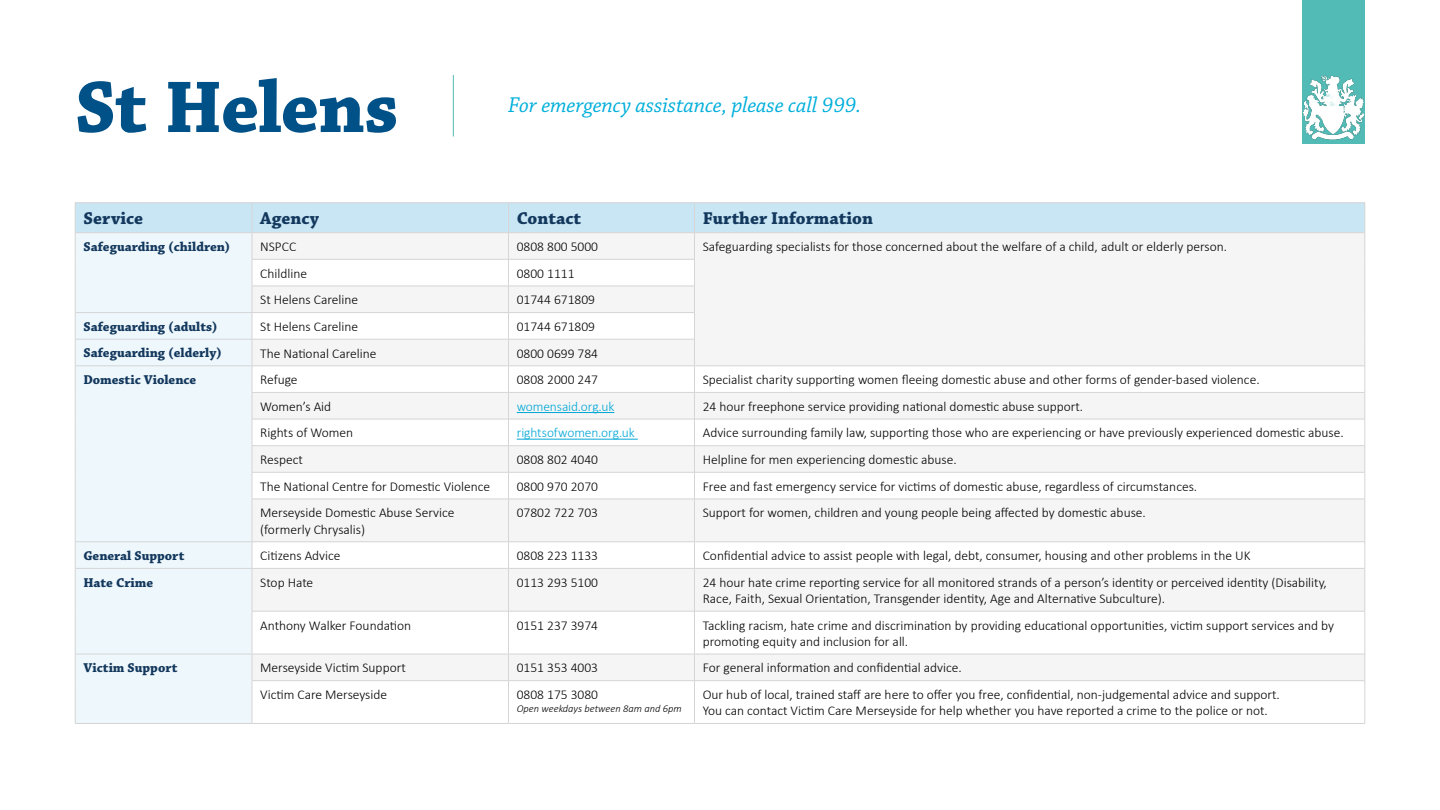
<style>
.page{position:relative;width:1440px;height:810px;background:#fff}
.page>*{position:absolute;margin:0;border:0;box-sizing:border-box;transform-origin:0 0}
.t1{font:700 77.03px "Chaparral Pro";letter-spacing:-.015em;color:#005187}
.t2{font:italic 22.5px "Chaparral Pro";letter-spacing:-.01em;color:#00afdb}
.t3{font:700 18px "Chaparral Pro";color:#13385d}
.t4{font:300 13.5px/16.2px "Calibri";color:#000}
.t5{font:700 13.5px "Chaparral Pro";color:#13385d}
.t6{font:300 13.5px "Calibri";letter-spacing:-.01em;color:#00a7d6}
.t7{font:italic 300 10.5px "Calibri";color:#000}
</style>
<div class="page">
<div style="left:76px;top:499px;width:176px;height:224px;background:#eef7fc"></div>
<svg style="left:253px;top:500px;width:1112px;height:180px;fill:#f5f5f5"></svg>
<hr style="left:75px;top:202px;width:177px;height:1px;background:#d5d5d5">
<hr style="left:252px;top:202px;width:256px;height:1px;background:#d5d5d5">
<hr style="left:508px;top:202px;width:186px;height:1px;background:#d5d5d5">
<hr style="left:694px;top:202px;width:671px;height:1px;background:#d5d5d5">
<hr style="left:1365px;top:568px;width:1px;height:43px;background:#d5d5d5">
<hr style="left:508px;top:611px;width:1px;height:43px;background:#d5d5d5">
<hr style="left:694px;top:611px;width:1px;height:43px;background:#d5d5d5">
<hr style="left:1365px;top:611px;width:1px;height:43px;background:#d5d5d5">
<svg style="left:75px;top:655px;width:1px;height:26px"></svg>
<svg style="left:252px;top:655px;width:1px;height:25px"></svg>
<svg style="left:508px;top:655px;width:1px;height:25px"></svg>
<svg style="left:694px;top:655px;width:1px;height:25px"></svg>
<svg style="left:1365px;top:654px;width:1px;height:26px"></svg>
<hr style="left:75px;top:681px;width:1px;height:42px;background:#d5d5d5">
<hr style="left:252px;top:680px;width:256px;height:1px;background:#d5d5d5">
<hr style="left:252px;top:681px;width:1px;height:42px;background:#d5d5d5">
<hr style="left:508px;top:680px;width:186px;height:1px;background:#d5d5d5">
<hr style="left:508px;top:681px;width:1px;height:42px;background:#d5d5d5">
<hr style="left:694px;top:680px;width:671px;height:1px;background:#d5d5d5">
<hr style="left:694px;top:681px;width:1px;height:42px;background:#d5d5d5">
<hr style="left:1365px;top:681px;width:1px;height:42px;background:#d5d5d5">
<hr style="left:75px;top:723px;width:177px;height:1px;background:#d5d5d5">
<hr style="left:252px;top:723px;width:256px;height:1px;background:#d5d5d5">
<hr style="left:508px;top:723px;width:186px;height:1px;background:#d5d5d5">
<hr style="left:694px;top:723px;width:671px;height:1px;background:#d5d5d5">
<hr style="left:694px;top:499px;width:671px;height:1px;background:#d5d5d5">
<hr style="left:1365px;top:499px;width:1px;height:43px;background:#d5d5d5">
<svg style="left:508px;top:542px;width:1px;height:26px"></svg>
<svg style="left:694px;top:542px;width:1px;height:26px"></svg>
<svg style="left:1365px;top:542px;width:1px;height:26px"></svg>
<hr style="left:694px;top:541px;width:671px;height:1px;background:#d5d5d5">
<hr style="left:75px;top:654px;width:177px;height:1px;background:#d5d5d5">
<hr style="left:252px;top:654px;width:256px;height:1px;background:#d5d5d5">
<hr style="left:508px;top:654px;width:186px;height:1px;background:#d5d5d5">
<hr style="left:694px;top:654px;width:671px;height:1px;background:#d5d5d5">
<hr style="left:694px;top:611px;width:671px;height:1px;background:#d5d5d5">
<hr style="left:252px;top:499px;width:256px;height:1px;background:#d5d5d5">
<hr style="left:508px;top:499px;width:186px;height:1px;background:#d5d5d5">
<hr style="left:508px;top:499px;width:1px;height:42px;background:#d5d5d5">
<hr style="left:694px;top:499px;width:1px;height:42px;background:#d5d5d5">
<hr style="left:252px;top:611px;width:256px;height:1px;background:#d5d5d5">
<hr style="left:508px;top:569px;width:1px;height:42px;background:#d5d5d5">
<hr style="left:694px;top:569px;width:1px;height:42px;background:#d5d5d5">
<hr style="left:508px;top:611px;width:186px;height:1px;background:#d5d5d5">
<hr style="left:252px;top:541px;width:256px;height:1px;background:#d5d5d5">
<hr style="left:508px;top:541px;width:186px;height:1px;background:#d5d5d5">
<svg style="left:75px;top:203px;width:1291px;height:296px"></svg>
<hr style="left:75px;top:499px;width:1px;height:43px;background:#d5d5d5">
<hr style="left:252px;top:499px;width:1px;height:42px;background:#d5d5d5">
<svg style="left:75px;top:542px;width:1px;height:26px"></svg>
<svg style="left:252px;top:542px;width:1px;height:26px"></svg>
<hr style="left:75px;top:568px;width:1px;height:43px;background:#d5d5d5">
<hr style="left:252px;top:569px;width:1px;height:42px;background:#d5d5d5">
<hr style="left:75px;top:611px;width:1px;height:43px;background:#d5d5d5">
<hr style="left:252px;top:611px;width:1px;height:43px;background:#d5d5d5">
<hr style="left:75px;top:365px;width:177px;height:1px;background:#d5d5d5">
<hr style="left:75px;top:541px;width:177px;height:1px;background:#d5d5d5">
<hr style="left:75px;top:568px;width:177px;height:1px;background:#d5d5d5">
<hr style="left:252px;top:568px;width:256px;height:1px;background:#d5d5d5">
<hr style="left:508px;top:568px;width:186px;height:1px;background:#d5d5d5">
<hr style="left:694px;top:568px;width:671px;height:1px;background:#d5d5d5">
<hr style="left:75px;top:232px;width:177px;height:1px;background:#d5d5d5">
<hr style="left:252px;top:232px;width:256px;height:1px;background:#d5d5d5">
<hr style="left:508px;top:232px;width:186px;height:1px;background:#d5d5d5">
<hr style="left:694px;top:232px;width:671px;height:1px;background:#d5d5d5">
<hr style="left:517px;top:412px;width:97px;height:1px;background:#00a7d6">
<hr style="left:517px;top:439px;width:121px;height:1px;background:#00a7d6">
<div style="left:1302px;top:0;width:63px;height:144px;background:#52bbb5"></div>
<img style="left:1303px;top:75px;width:61px;height:64px">
<hr style="left:453px;top:75px;width:1px;height:61px;background:#52bbb5">
<h1 class="t1" style="left:75px;top:62px;width:325px">St Helens</h1>
<h2 class="t2" style="left:508px;top:92px;width:355px">For emergency assistance, please call 999.</h2>
<h3 class="t3" style="left:83px;top:208px;width:61px">Service</h3>
<h3 class="t3" style="left:260px;top:208px;width:60px">Agency</h3>
<h3 class="t3" style="left:517px;top:208px;width:66px">Contact</h3>
<h3 class="t3" style="left:703px;top:208px;width:172px">Further Information</h3>
<p class="t5" style="left:83px;top:239px;width:149px">Safeguarding (children)</p>
<p class="t4" style="left:260px;top:238px;width:38px">NSPCC</p>
<p class="t4" style="left:517px;top:238px;width:83px">0808 800 5000</p>
<p class="t4" style="left:703px;top:238px;width:526px">Safeguarding specialists for those concerned about the welfare of a child, adult or elderly person.</p>
<p class="t4" style="left:260px;top:265px;width:48px">Childline</p>
<p class="t4" style="left:517px;top:265px;width:59px">0800 1111</p>
<p class="t4" style="left:260px;top:292px;width:99px">St Helens Careline</p>
<p class="t4" style="left:517px;top:292px;width:80px">01744 671809</p>
<p class="t5" style="left:83px;top:319px;width:136px">Safeguarding (adults)</p>
<p class="t4" style="left:260px;top:318px;width:99px">St Helens Careline</p>
<p class="t4" style="left:517px;top:318px;width:80px">01744 671809</p>
<p class="t5" style="left:83px;top:345px;width:140px">Safeguarding (elderly)</p>
<p class="t4" style="left:260px;top:345px;width:118px">The National Careline</p>
<p class="t4" style="left:517px;top:345px;width:83px">0800 0699 784</p>
<p class="t5" style="left:83px;top:372px;width:114px">Domestic Violence</p>
<p class="t4" style="left:260px;top:371px;width:39px">Refuge</p>
<p class="t4" style="left:517px;top:371px;width:83px">0808 2000 247</p>
<p class="t4" style="left:703px;top:371px;width:558px">Specialist charity supporting women fleeing domestic abuse and other forms of gender-based violence.</p>
<p class="t4" style="left:260px;top:398px;width:73px">Women’s Aid</p>
<p class="t6" style="left:517px;top:398px;width:99px">womensaid.org.uk</p>
<p class="t4" style="left:703px;top:398px;width:382px">24 hour freephone service providing national domestic abuse support.</p>
<p class="t4" style="left:260px;top:425px;width:94px">Rights of Women</p>
<p class="t6" style="left:517px;top:425px;width:119px">rightsofwomen.org.uk</p>
<p class="t4" style="left:703px;top:425px;width:643px">Advice surrounding family law, supporting those who are experiencing or have previously experienced domestic abuse.</p>
<p class="t4" style="left:260px;top:451px;width:44px">Respect</p>
<p class="t4" style="left:517px;top:451px;width:83px">0808 802 4040</p>
<p class="t4" style="left:703px;top:451px;width:255px">Helpline for men experiencing domestic abuse.</p>
<p class="t4" style="left:260px;top:478px;width:232px">The National Centre for Domestic Violence</p>
<p class="t4" style="left:517px;top:478px;width:83px">0800 970 2070</p>
<p class="t4" style="left:703px;top:478px;width:496px">Free and fast emergency service for victims of domestic abuse, regardless of circumstances.</p>
<p class="t4" style="left:260px;top:505px;width:196px">Merseyside Domestic Abuse Service (formerly Chrysalis)</p>
<p class="t4" style="left:517px;top:505px;width:83px">07802 722 703</p>
<p class="t4" style="left:703px;top:505px;width:445px">Support for women, children and young people being affected by domestic abuse.</p>
<p class="t5" style="left:83px;top:548px;width:102px">General Support</p>
<p class="t4" style="left:260px;top:547px;width:82px">Citizens Advice</p>
<p class="t4" style="left:517px;top:547px;width:83px">0808 223 1133</p>
<p class="t4" style="left:703px;top:547px;width:549px">Confidential advice to assist people with legal, debt, consumer, housing and other problems in the UK</p>
<p class="t5" style="left:83px;top:574px;width:71px">Hate Crime</p>
<p class="t4" style="left:260px;top:574px;width:55px">Stop Hate</p>
<p class="t4" style="left:517px;top:574px;width:83px">0113 293 5100</p>
<p class="t4" style="left:703px;top:574px;width:626px">24 hour hate crime reporting service for all monitored strands of a person’s identity or perceived identity (Disability,<br>Race, Faith, Sexual Orientation, Transgender identity, Age and Alternative Subculture).</p>
<p class="t4" style="left:260px;top:617px;width:153px">Anthony Walker Foundation</p>
<p class="t4" style="left:517px;top:617px;width:83px">0151 237 3974</p>
<p class="t4" style="left:703px;top:617px;width:633px">Tackling racism, hate crime and discrimination by providing educational opportunities, victim support services and by promoting equity and inclusion for all.</p>
<p class="t5" style="left:83px;top:660px;width:96px">Victim Support</p>
<p class="t4" style="left:260px;top:660px;width:147px">Merseyside Victim Support</p>
<p class="t4" style="left:517px;top:660px;width:83px">0151 353 4003</p>
<p class="t4" style="left:703px;top:660px;width:261px">For general information and confidential advice.</p>
<p class="t4" style="left:260px;top:686px;width:128px">Victim Care Merseyside</p>
<p class="t4" style="left:517px;top:686px;width:83px">0808 175 3080</p>
<p class="t7" style="left:517px;top:702px;width:166px">Open weekdays between 8am and 6pm</p>
<p class="t4" style="left:703px;top:686px;width:579px">Our hub of local, trained staff are here to offer you free, confidential, non-judgemental advice and support.<br>You can contact Victim Care Merseyside for help whether you have reported a crime to the police or not.</p>
</div>
